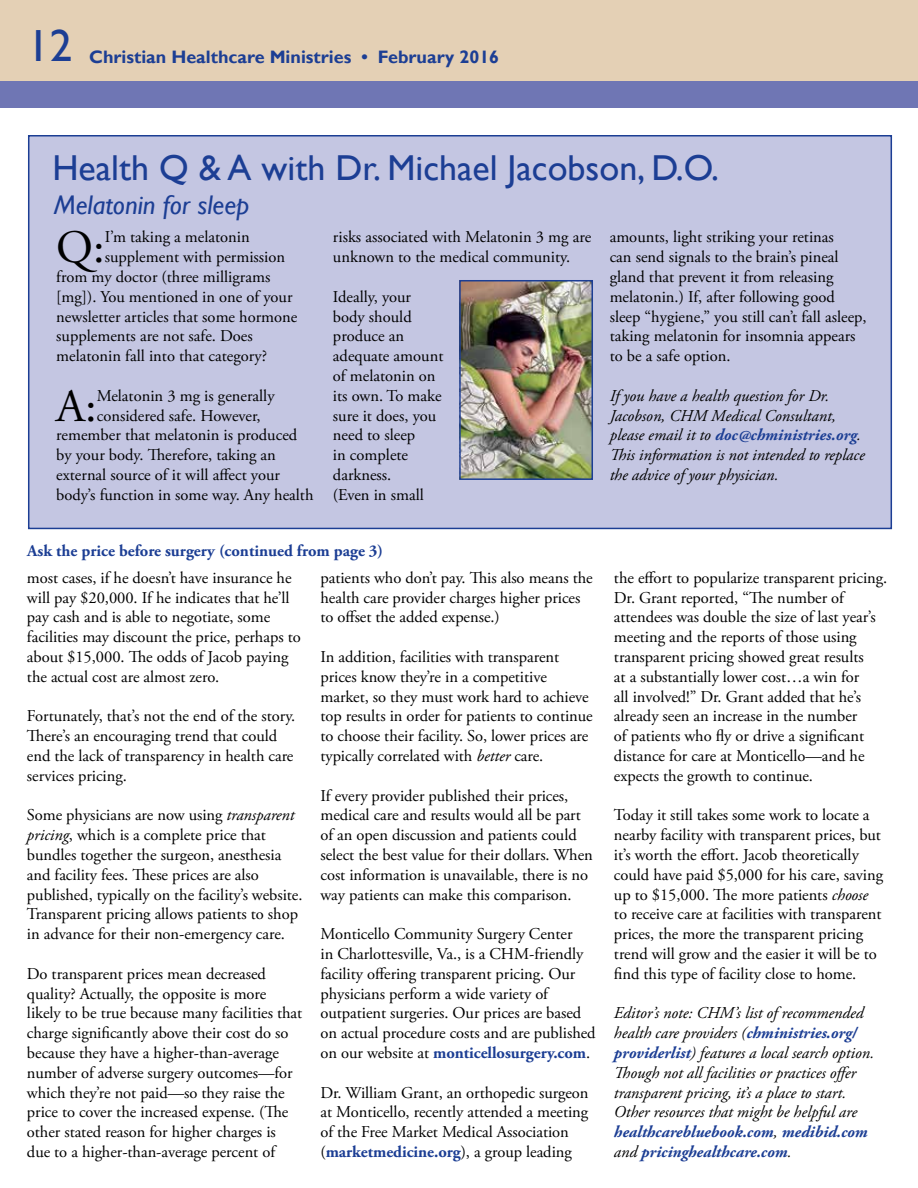
<style>
.page{position:relative;width:918px;height:1188px;background:#fff}
.page>*{position:absolute;margin:0;border:0;box-sizing:border-box;transform-origin:0 0}
.t1{font:46.35px "Adobe Garamond Pro";color:#000}
.t2{font:45px "Gill Sans";color:#1c3e94}
.t3{font:36px "Gill Sans";color:#1c3e94}
.t4{font:italic 27px "Gill Sans";color:#1c3e94}
.t5{font:700 18px "Gill Sans";color:#1c3e94}
.t6{font:16.5px/19.8px "Adobe Garamond Pro";letter-spacing:-.005em;color:#000}
.t7{font:italic 16.5px/19.8px "Adobe Garamond Pro";letter-spacing:-.005em;color:#000}
.t8{font:700 16.5px "Adobe Garamond Pro";color:#1c3e94}
.s1{font-weight:700;color:#1c3e94}
.s2{font-style:italic}
</style>
<div class="page">
<div style="left:0;top:0;width:918px;height:81px;background:#e4d0b5"></div>
<div style="left:0;top:81px;width:918px;height:27px;background:#6f76b4"></div>
<div style="left:28px;top:135px;width:864px;height:394px;background:#c4c6e2;border:2px solid #1c3e94"></div>
<img style="left:462px;top:283px;width:128px;height:194px">
<div style="left:459px;top:280px;width:134px;height:200px;border:2px solid #1c3e94"></div>
<h2 class="t2" style="left:27px;top:20px;width:46px">12</h2>
<p class="t5" style="left:89px;top:46px;width:412px">Christian Healthcare Ministries • February 2016</p>
<h3 class="t3" style="left:52px;top:147px;width:668px">Health Q &amp; A with Dr. Michael Jacobson, D.O.</h3>
<h3 class="t4" style="left:54px;top:189px;width:197px">Melatonin for sleep</h3>
<h1 class="t1" style="left:56px;top:220px;width:50px">Q:</h1>
<p class="t6" style="left:105px;top:228px;width:147px">I’m taking a melatonin</p>
<p class="t6" style="left:105px;top:248px;width:182px">supplement with permission</p>
<p class="t6" style="left:56px;top:267px;width:216px">from my doctor (three milligrams</p>
<p class="t6" style="left:56px;top:287px;width:238px">[mg]). You mentioned in one of your</p>
<p class="t6" style="left:56px;top:307px;width:243px">newsletter articles that some hormone</p>
<p class="t6" style="left:56px;top:327px;width:198px">supplements are not safe. Does</p>
<p class="t6" style="left:56px;top:347px;width:212px">melatonin fall into that category?</p>
<h1 class="t1" style="left:56px;top:378px;width:42px">A:</h1>
<p class="t6" style="left:97px;top:386px;width:179px">Melatonin 3 mg is generally</p>
<p class="t6" style="left:97px;top:406px;width:166px">considered safe. However,</p>
<p class="t6" style="left:56px;top:426px;width:243px">remember that melatonin is produced</p>
<p class="t6" style="left:56px;top:446px;width:221px">by your body. Therefore, taking an</p>
<p class="t6" style="left:56px;top:465px;width:225px">external source of it will affect your</p>
<p class="t6" style="left:56px;top:485px;width:259px">body’s function in some way. Any health</p>
<p class="t6" style="left:333px;top:228px;width:260px">risks associated with Melatonin 3 mg are unknown to the medical community.</p>
<p class="t6" style="left:333px;top:287px;width:112px">Ideally, your body should produce an adequate amount of melatonin on its own. To make sure it does, you need to sleep<br>in complete darkness.<br>(Even in small</p>
<p class="t6" style="left:610px;top:228px;width:258px">amounts, light striking your retinas<br>can send signals to the brain’s pineal gland that prevent it from releasing melatonin.) If, after following good sleep “hygiene,” you still can’t fall asleep, taking melatonin for insomnia appears to be a safe option.</p>
<p class="t7" style="left:610px;top:386px;width:257px">If you have a health question for Dr.<br>Jacobson, CHM Medical Consultant, please email it to <span class="s1">doc@chministries.org</span>.<br>This information is not intended to replace the advice of your physician.</p>
<p class="t8" style="left:27px;top:541px;width:357px">Ask the price before surgery (continued from page 3)</p>
<p class="t6" style="left:27px;top:568px;width:275px">most cases, if he doesn’t have insurance he will pay $20,000. If he indicates that he’ll pay cash and is able to negotiate, some facilities may discount the price, perhaps to about $15,000. The odds of Jacob paying the actual cost are almost zero.</p>
<p class="t6" style="left:27px;top:707px;width:270px">Fortunately, that’s not the end of the story.<br>There’s an encouraging trend that could end the lack of transparency in health care services pricing.</p>
<p class="t6" style="left:27px;top:806px;width:277px">Some physicians are now using <span class="s2">transparent pricing</span>, which is a complete price that bundles together the surgeon, anesthesia and facility fees. These prices are also published, typically on the facility’s website.<br>Transparent pricing allows patients to shop in advance for their non-emergency care.</p>
<p class="t6" style="left:27px;top:964px;width:277px">Do transparent prices mean decreased quality? Actually, the opposite is more likely to be true because many facilities that charge significantly above their cost do so because they have a higher-than-average number of adverse surgery outcomes—for which they’re not paid—so they raise the price to cover the increased expense. (The other stated reason for higher charges is due to a higher-than-average percent of</p>
<p class="t6" style="left:320px;top:568px;width:274px">patients who don’t pay. This also means the health care provider charges higher prices to offset the added expense.)</p>
<p class="t6" style="left:320px;top:648px;width:274px">In addition, facilities with transparent prices know they’re in a competitive market, so they must work hard to achieve top results in order for patients to continue to choose their facility. So, lower prices are typically correlated with <span class="s2">better</span> care.</p>
<p class="t6" style="left:320px;top:786px;width:274px">If every provider published their prices, medical care and results would all be part of an open discussion and patients could select the best value for their dollars. When cost information is unavailable, there is no way patients can make this comparison.</p>
<p class="t6" style="left:320px;top:925px;width:277px">Monticello Community Surgery Center<br>in Charlottesville, Va., is a CHM-friendly facility offering transparent pricing. Our physicians perform a wide variety of outpatient surgeries. Our prices are based on actual procedure costs and are published on our website at <span class="s1">monticellosurgery.com</span>.</p>
<p class="t6" style="left:320px;top:1083px;width:270px">Dr. William Grant, an orthopedic surgeon at Monticello, recently attended a meeting of the Free Market Medical Association (<span class="s1">marketmedicine.org</span>), a group leading</p>
<p class="t6" style="left:614px;top:568px;width:275px">the effort to popularize transparent pricing.<br>Dr. Grant reported, “The number of attendees was double the size of last year’s meeting and the reports of those using transparent pricing showed great results<br>at a substantially lower cost…a win for<br>all involved!” Dr. Grant added that he’s already seen an increase in the number<br>of patients who fly or drive a significant distance for care at Monticello—and he expects the growth to continue.</p>
<p class="t6" style="left:614px;top:806px;width:271px">Today it still takes some work to locate a nearby facility with transparent prices, but it’s worth the effort. Jacob theoretically could have paid $5,000 for his care, saving up to $15,000. The more patients <span class="s2">choose </span>to receive care at facilities with transparent prices, the more the transparent pricing trend will grow and the easier it will be to find this type of facility close to home.</p>
<p class="t7" style="left:614px;top:1004px;width:262px">Editor’s note: CHM’s list of recommended health care providers (<span class="s1">chministries.org/ providerlist</span>) features a local search option.<br>Though not all facilities or practices offer transparent pricing, it’s a place to start.<br>Other resources that might be helpful are <span class="s1">healthcarebluebook.com</span>, <span class="s1">medibid.com </span>and <span class="s1">pricinghealthcare.com</span>.</p>
</div>
